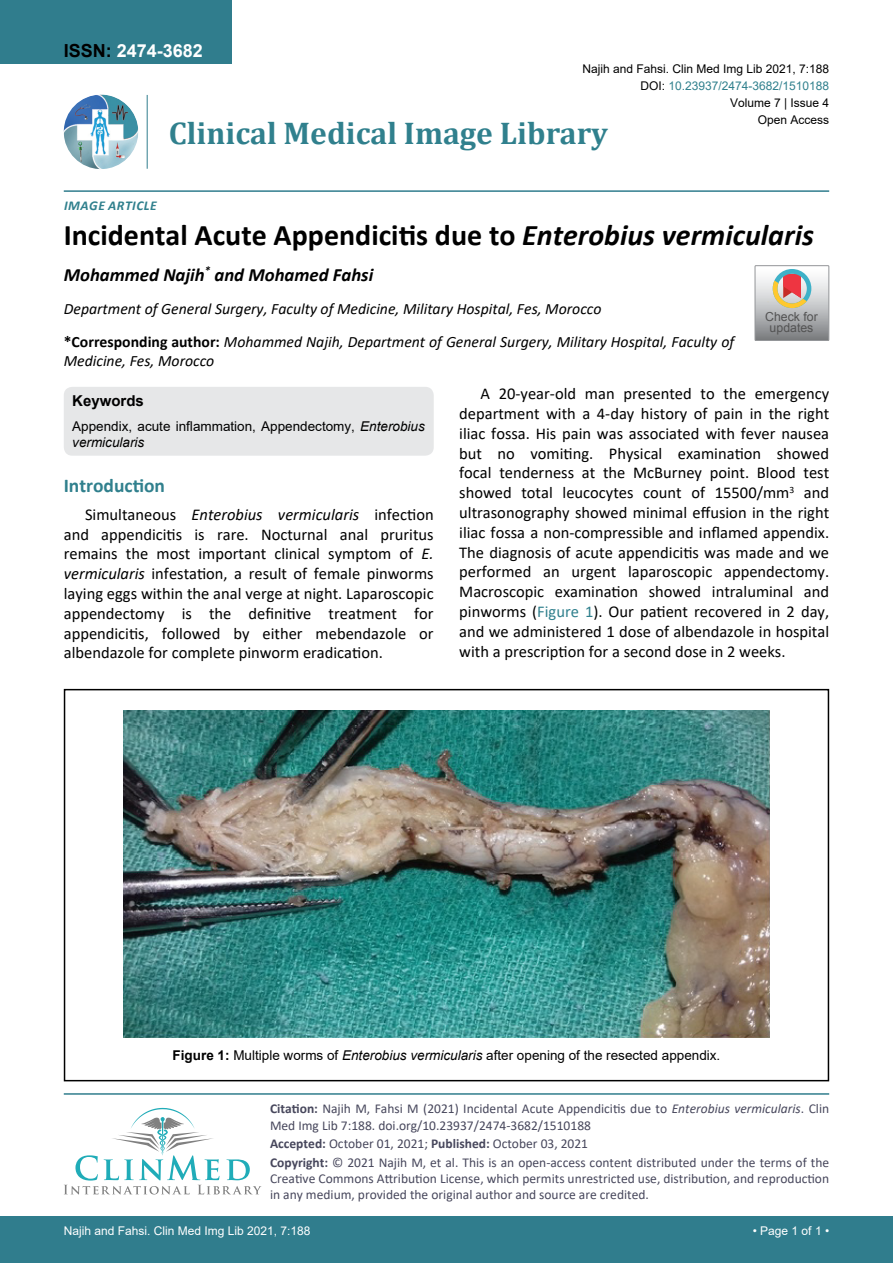
<style>
.page{position:relative;width:893px;height:1263px;background:#fff}
.page>*{position:absolute;margin:0;border:0;box-sizing:border-box;transform-origin:0 0}
.t1{font:700 31.5px "Cambria";color:#30808d}
.t2{font:700 30px "Calibri";color:#000}
.t3{font:700 19.5px "Calibri";color:#30808d}
.t4{font:italic 700 18.75px "Calibri";color:#000}
.t5{font:700 18px "Arial";color:#fff}
.t6{font:16.5px/19.8px "Calibri";color:#000;text-align:justify}
.t7{font:italic 15.75px/18.9px "Calibri";color:#000}
.t8{font:700 15px "Arial";color:#000}
.t9{font:13.5px/16.2px "Calibri";color:#47475c}
.t10{font:13.5px/16.2px "Arial";color:#000}
.t11{font:italic 700 13.5px "Calibri";letter-spacing:.04em;color:#30808d}
.t12{font:12.45px/10.6px "Arial";color:#535353;text-align:center}
.t13{font:12px/17.2px "Arial";color:#000;text-align:right}
.t14{font:12px "Arial";color:#fff}
.t15{font:12px "Arial";color:#30808d}
.s1{color:#000}
.s2{font-style:italic}
.s3{font-weight:700;font-style:normal}
.s4{color:#30808d}
.s5{font-weight:700}
</style>
<div class="page">
<div style="left:0;top:0;width:231px;height:64px;background:#307d8d"></div>
<img style="left:64px;top:95px;width:74px;height:74px;border-radius:37px">
<hr style="left:147px;top:95px;width:1px;height:74px;background:#307d8d">
<hr style="left:64px;top:190px;width:765px;height:2px;background:#307d8d">
<div style="left:0;top:1216px;width:893px;height:47px;background:#307d8d"></div>
<hr style="left:64px;top:1093px;width:765px;height:2px;background:#307d8d">
<svg style="left:64px;top:1108px;width:197px;height:86px"></svg>
<div style="left:64px;top:387px;width:370px;height:69px;background:#e6e7e8;border-radius:9px"></div>
<svg style="left:755px;top:266px;width:74px;height:75px;background:#bdb6b3"></svg>
<svg style="left:63px;top:688px;width:767px;height:394px"></svg>
<img style="left:123px;top:710px;width:646px;height:327px">
<p class="t5" style="left:64px;top:38px;width:141px"><span class="s1">ISSN:</span> 2474-3682</p>
<p class="t13" style="left:582px;top:60px;width:248px">Najih and Fahsi. Clin Med Img Lib 2021, 7:188</p>
<p class="t13" style="left:730px;top:94px;width:101px">Volume 7 | Issue 4<br>Open Access</p>
<p class="t15" style="left:640px;top:77px;width:190px"><span class="s1">DOI:</span> 10.23937/2474-3682/1510188</p>
<h1 class="t1" style="left:169px;top:111px;width:441px">Clinical Medical Image Library</h1>
<p class="t11" style="left:64px;top:196px;width:94px">Image Article</p>
<h2 class="t2" style="left:64px;top:214px;width:752px">Incidental Acute Appendicitis due to <span class="s2">Enterobius vermicularis</span></h2>
<p class="t4" style="left:64px;top:261px;width:311px">Mohammed Najih<sup>*</sup> and Mohamed Fahsi</p>
<p class="t7" style="left:64px;top:298px;width:539px">Department of General Surgery, Faculty of Medicine, Military Hospital, Fes, Morocco</p>
<p class="t7" style="left:64px;top:331px;width:672px"><span class="s3">*Corresponding author:</span> Mohammed Najih, Department of General Surgery, Military Hospital, Faculty of<br>Medicine, Fes, Morocco</p>
<p class="t12" style="left:765px;top:312px;width:54px">Check for updates</p>
<p class="t8" style="left:72px;top:390px;width:73px">Keywords</p>
<p class="t10" style="left:72px;top:418px;width:354px">Appendix, acute inflammation, Appendectomy, <span class="s2">Enterobius vermicularis</span></p>
<p class="t3" style="left:64px;top:471px;width:103px">Introduction</p>
<p class="t6" style="left:64px;top:504px;width:371px;text-indent:21px">Simultaneous <span class="s2">Enterobius vermicularis</span> infection and appendicitis is rare. Nocturnal anal pruritus remains the most important clinical symptom of <span class="s2">E. vermicularis</span> infestation, a result of female pinworms laying eggs within the anal verge at night. Laparoscopic appendectomy is the definitive treatment for appendicitis, followed by either mebendazole or albendazole for complete pinworm eradication.</p>
<p class="t6" style="left:459px;top:383px;width:371px;text-indent:21px">A 20-year-old man presented to the emergency department with a 4-day history of pain in the right iliac fossa. His pain was associated with fever nausea but no vomiting. Physical examination showed focal tenderness at the McBurney point. Blood test showed total leucocytes count of 15500/mm<sup>3</sup> and ultrasonography showed minimal effusion in the right iliac fossa a non-compressible and inflamed appendix.<br>The diagnosis of acute appendicitis was made and we performed an urgent laparoscopic appendectomy.<br>Macroscopic examination showed intraluminal and pinworms (<span class="s4">Figure 1</span>). Our patient recovered in 2 day, and we administered 1 dose of albendazole in hospital with a prescription for a second dose in 2 weeks.</p>
<p class="t10" style="left:173px;top:1047px;width:549px"><span class="s5">Figure 1:</span> Multiple worms of <span class="s2">Enterobius vermicularis</span> after opening of the resected appendix.</p>
<p class="t9" style="left:270px;top:1100px;width:561px"><span class="s5">Citation:</span> Najih M, Fahsi M (2021) Incidental Acute Appendicitis due to <span class="s2">Enterobius vermicularis</span>. Clin<br>Med Img Lib 7:188. doi.org/10.23937/2474-3682/1510188</p>
<p class="t9" style="left:270px;top:1154px;width:561px;text-align:justify"><span class="s5">Copyright:</span> © 2021 Najih M, et al. This is an open-access content distributed under the terms of the Creative Commons Attribution License, which permits unrestricted use, distribution, and reproduction in any medium, provided the original author and source are credited.</p>
<p class="t9" style="left:270px;top:1135px;width:320px"><span class="s5">Accepted:</span> October 01, 2021; <span class="s5">Published:</span> October 03, 2021</p>
<p class="t14" style="left:64px;top:1222px;width:248px">Najih and Fahsi. Clin Med Img Lib 2021, 7:188</p>
<p class="t14" style="left:753px;top:1222px;width:78px">• Page 1 of 1 •</p>
</div>
